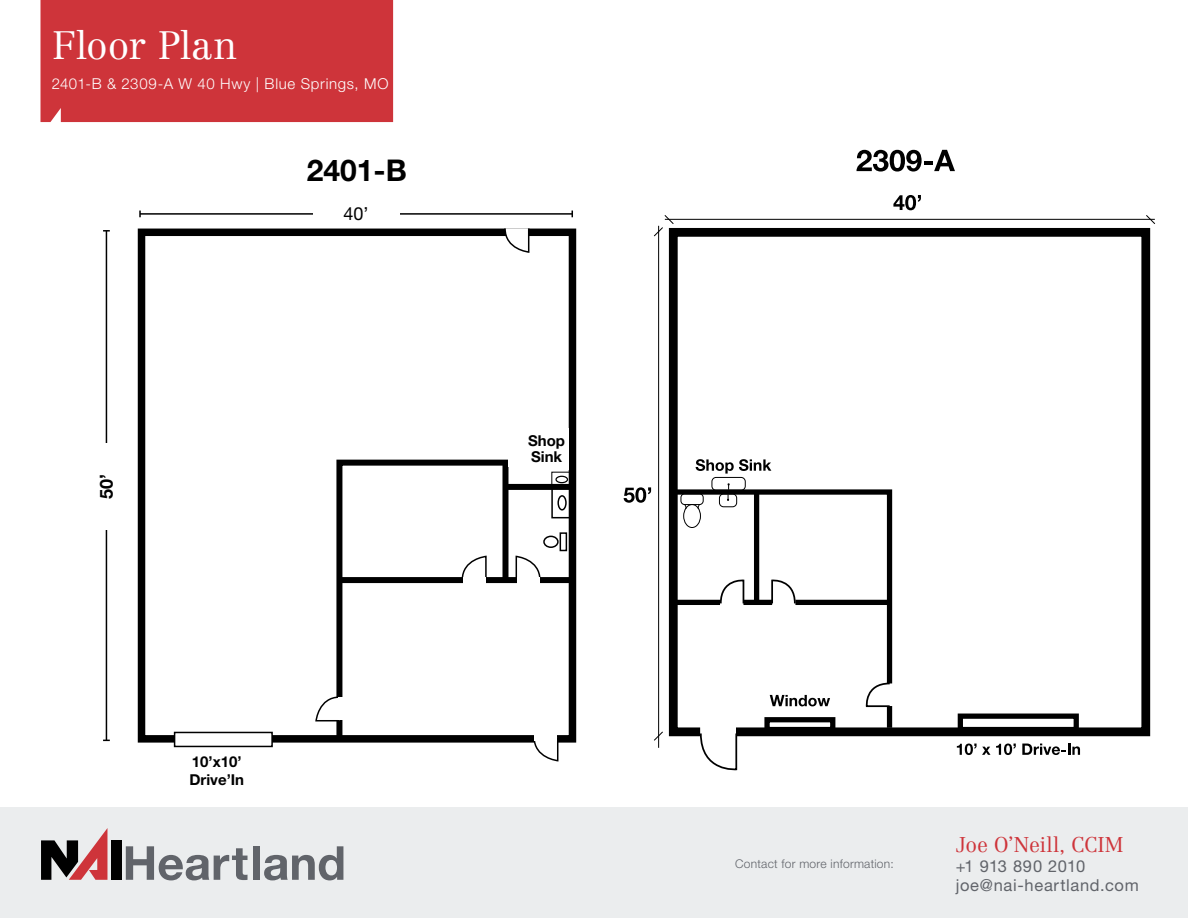
<style>
.page{position:relative;width:1188px;height:918px;background:#fff}
.page>*{position:absolute;margin:0;border:0;box-sizing:border-box;transform-origin:0 0}
.t1{font:300 39px "Centennial LT Std";letter-spacing:-.005em;color:#fff}
.t2{font:700 30px "Helvetica Neue LT Std";color:#000}
.t3{font:300 21px "Centennial LT Std";letter-spacing:-.005em;color:#ce343a}
.t4{font:18px "Helvetica Neue LT Std";color:#000}
.t5{font:700 18px "Helvetica Neue LT Std";color:#000}
.t6{font:16.5px/19.5px "Helvetica Neue LT Std";letter-spacing:.04em;color:#61646a}
.t7{font:300 15px "Helvetica Neue LT Std";letter-spacing:.045em;color:#fff}
.t8{font:700 15px/16.5px "Helvetica Neue LT Std";color:#000}
.t9{font:300 12px "Helvetica Neue LT Std";letter-spacing:.02em;color:#61646a}
</style>
<div class="page">
<div style="left:0;top:807px;width:1188px;height:111px;background:#ebedee"></div>
<div style="left:111px;top:840px;width:10px;height:40px;background:#000"></div>
<svg style="left:41px;top:829px;width:66px;height:51px"></svg>
<svg style="left:126px;top:846px;width:122px;height:34px"></svg>
<div style="left:253px;top:846px;width:7px;height:34px;background:#61646a"></div>
<svg style="left:264px;top:846px;width:79px;height:34px"></svg>
<div style="left:40px;top:0;width:353px;height:122px;background:#ce343a"></div>
<svg style="left:668px;top:228px;width:483px;height:509px"></svg>
<svg style="left:865px;top:689px;width:26px;height:19px"></svg>
<svg style="left:699px;top:732px;width:39px;height:39px"></svg>
<div style="left:764px;top:717px;width:71px;height:15px;border:5px solid #000"></div>
<div style="left:958px;top:714px;width:121px;height:18px;border:5px solid #000"></div>
<div style="left:887px;top:706px;width:5px;height:22px;background:#000"></div>
<svg style="left:668px;top:487px;width:227px;height:202px"></svg>
<svg style="left:770px;top:695px;width:60px;height:11px"></svg>
<svg style="left:957px;top:744px;width:59px;height:11px"></svg>
<svg style="left:1022px;top:744px;width:58px;height:11px"></svg>
<svg style="left:624px;top:487px;width:27px;height:16px"></svg>
<svg style="left:893px;top:195px;width:28px;height:15px"></svg>
<svg style="left:856px;top:150px;width:99px;height:22px"></svg>
<div style="left:719px;top:494px;width:18px;height:13px;border:1px solid #000;border-radius:4px"></div>
<div style="left:711px;top:477px;width:35px;height:14px;border:1px solid #000;border-radius:4px"></div>
<svg style="left:727px;top:483px;width:3px;height:18px"></svg>
<div style="left:681px;top:493px;width:23px;height:12px;border:1px solid #000;border-radius:4px"></div>
<div style="left:683px;top:504px;width:18px;height:24px;border:1px solid #000;border-radius:50%"></div>
<svg style="left:684px;top:504px;width:3px;height:6px"></svg>
<svg style="left:697px;top:504px;width:3px;height:6px"></svg>
<hr style="left:658px;top:226px;width:1px;height:522px;background:#000">
<svg style="left:654px;top:731px;width:9px;height:11px"></svg>
<hr style="left:665px;top:219px;width:490px;height:1px;background:#000">
<svg style="left:1145px;top:215px;width:10px;height:9px"></svg>
<svg style="left:654px;top:215px;width:21px;height:22px"></svg>
<svg style="left:696px;top:459px;width:75px;height:15px"></svg>
<div style="left:138px;top:229px;width:438px;height:514px;border:8px solid #000"></div>
<svg style="left:333px;top:457px;width:244px;height:286px"></svg>
<div style="left:339px;top:577px;width:235px;height:6px;background:#000"></div>
<div style="left:502px;top:460px;width:6px;height:121px;background:#000"></div>
<div style="left:505px;top:484px;width:69px;height:6px;background:#000"></div>
<svg style="left:461px;top:555px;width:26px;height:27px"></svg>
<svg style="left:515px;top:555px;width:26px;height:27px"></svg>
<svg style="left:533px;top:736px;width:26px;height:26px"></svg>
<svg style="left:315px;top:696px;width:26px;height:26px"></svg>
<svg style="left:504px;top:228px;width:26px;height:25px"></svg>
<div style="left:175px;top:732px;width:97px;height:14px;background:#fff"></div>
<div style="left:174px;top:732px;width:99px;height:15px;border:2px solid #000"></div>
<div style="left:560px;top:532px;width:7px;height:19px;border:2px solid #000"></div>
<div style="left:543px;top:536px;width:16px;height:12px;border:2px solid #000;border-radius:50%"></div>
<hr style="left:140px;top:213px;width:432px;height:2px;background:#000">
<div style="left:313px;top:202px;width:86px;height:24px;background:#fff"></div>
<hr style="left:106px;top:231px;width:1px;height:509px;background:#000">
<svg style="left:103px;top:230px;width:7px;height:2px"></svg>
<div style="left:94px;top:444px;width:24px;height:86px;background:#fff"></div>
<div style="left:338px;top:698px;width:7px;height:22px;background:#fff"></div>
<div style="left:535px;top:735px;width:22px;height:6px;background:#fff"></div>
<div style="left:517px;top:577px;width:22px;height:6px;background:#fff"></div>
<div style="left:463px;top:577px;width:22px;height:6px;background:#fff"></div>
<svg style="left:551px;top:471px;width:24px;height:48px"></svg>
<div style="left:555px;top:476px;width:13px;height:7px;border:1px solid #000;border-radius:50%"></div>
<div style="left:509px;top:457px;width:57px;height:10px;background:#fff"></div>
<div style="left:525px;top:428px;width:43px;height:41px;background:#fff"></div>
<p class="t1" style="left:52px;top:22px;width:187px">Floor Plan</p>
<p class="t7" style="left:52px;top:75px;width:338px">2401-B &amp; 2309-A W 40 Hwy | Blue Springs, MO</p>
<p class="t2" style="left:307px;top:152px;width:102px">2401-B</p>
<p class="t5" style="left:95px;top:499px;width:27px;rotate:-90deg">50’</p>
<p class="t4" style="left:344px;top:203px;width:27px">40’</p>
<p class="t8" style="left:192px;top:753px;width:51px">10’x10’</p>
<p class="t8" style="left:189px;top:771px;width:56px">Drive’In</p>
<p class="t8" style="left:528px;top:432px;width:38px">Shop<br>Sink</p>
<p class="t9" style="left:735px;top:857px;width:160px">Contact for more information:</p>
<h3 class="t3" style="left:956px;top:832px;width:169px">Joe O’Neill, CCIM</h3>
<p class="t6" style="left:956px;top:856px;width:185px">+1 913 890 2010 joe@nai-heartland.com</p>
</div>
